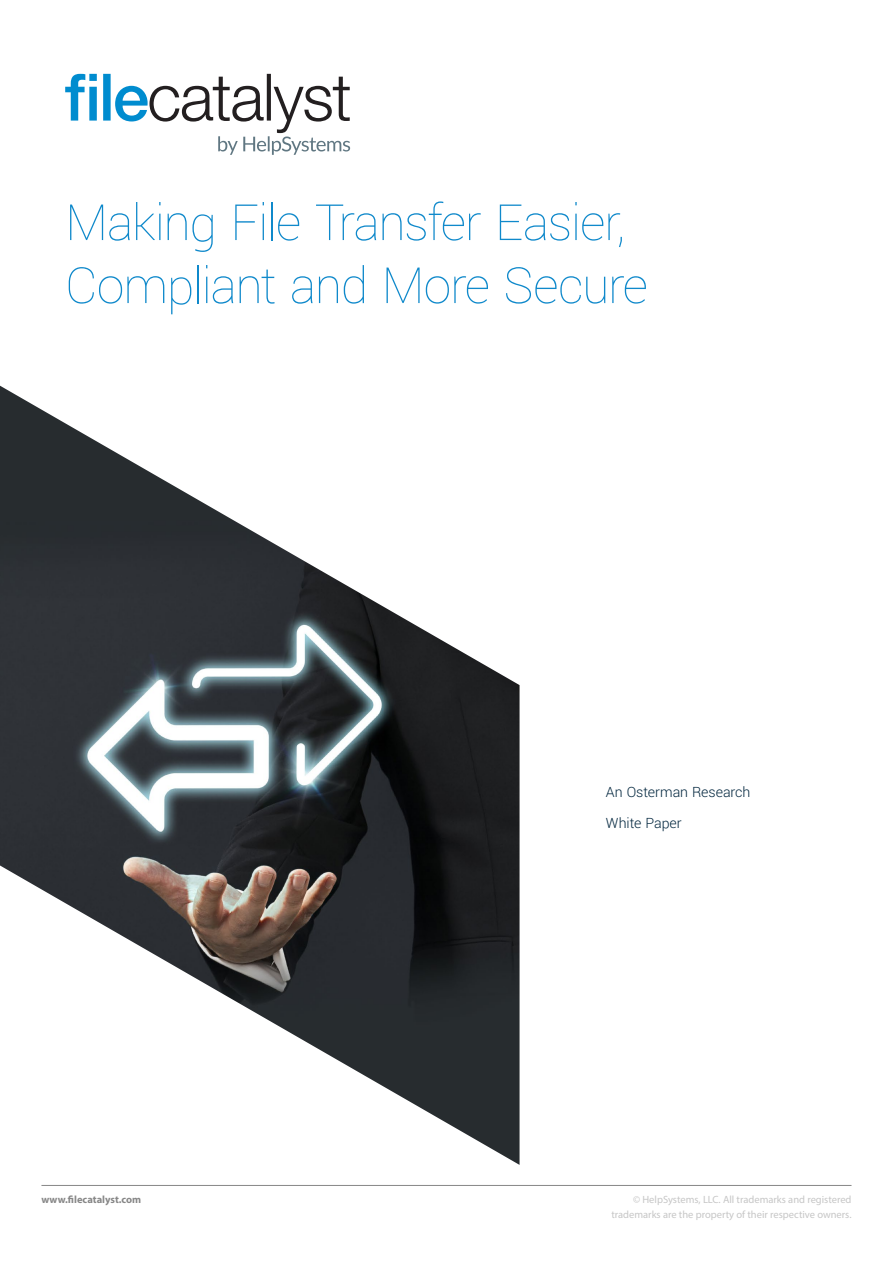
<style>
.page{position:relative;width:893px;height:1263px;background:#fff}
.page>*{position:absolute;margin:0;border:0;box-sizing:border-box;transform-origin:0 0}
.t1{font:100 55.5px/63px "Yantramanav";letter-spacing:-.025em;color:#0f89cb}
.t2{font:300 15.75px/31.5px "Yantramanav";letter-spacing:-.005em;color:#00253d}
.t3{font:10.5px/15px "Myriad Pro";color:#c6c6c6;text-align:right}
.t4{font:700 10.5px "Myriad Pro";color:#878787}
</style>
<div class="page">
<hr style="left:41px;top:1185px;width:810px;height:1px;background:#878787">
<img style="left:0;top:386px;width:520px;height:779px">
<svg style="left:65px;top:74px;width:32px;height:47px"></svg>
<svg style="left:103px;top:74px;width:247px;height:81px"></svg>
<h1 class="t1" style="left:65px;top:191px;width:584px">Making File Transfer Easier,<br>Compliant and More Secure</h1>
<p class="t4" style="left:41px;top:1192px;width:101px">www.filecatalyst.com</p>
<h2 class="t2" style="left:606px;top:776px;width:146px">An Osterman Research<br>White Paper</h2>
<p class="t3" style="left:611px;top:1192px;width:242px">© HelpSystems, LLC. All trademarks and registered trademarks are the property of their respective owners.</p>
</div>
